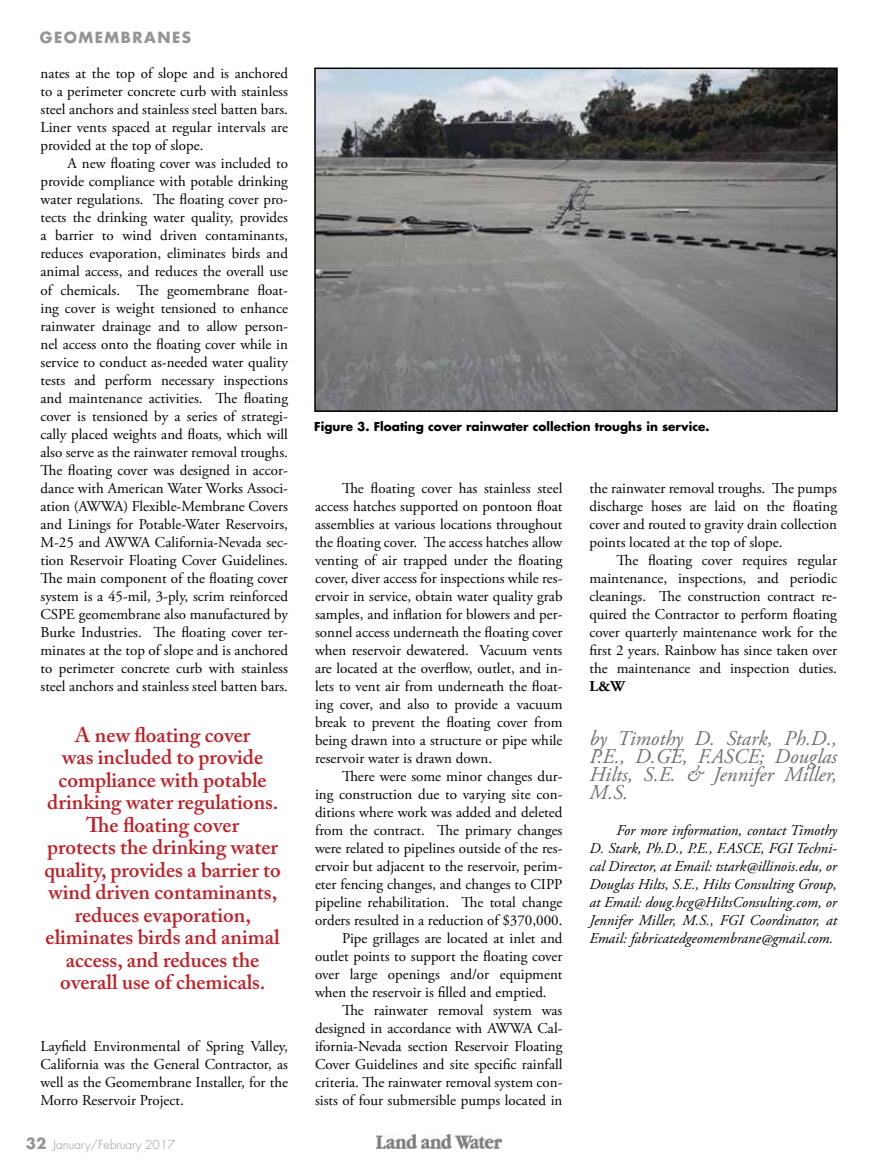
<style>
.page{position:relative;width:891px;height:1175px;background:#fff}
.page>*{position:absolute;margin:0;border:0;box-sizing:border-box;transform-origin:0 0}
.t1{font:600 21px/22.5px "Adobe Caslon Pro";color:#bf2026;text-align:center}
.t2{font:italic 21px/18px "Adobe Garamond Pro";color:#6d6e71;text-align:justify}
.t3{font:15px/18px "Adobe Garamond Pro";color:#000;text-align:justify}
.t4{font:italic 15px/18px "Adobe Garamond Pro";color:#000;text-align:justify}
.t5{font:700 15px "Futura";letter-spacing:.1em;color:#939598}
.t6{font:700 15px "Adobe Garamond Pro";color:#000}
.t7{font:700 12px "Futura";color:#000}
.t8{font:300 12px "Futura";color:#939598}
.s1{font-weight:700;font-size:15px}
</style>
<div class="page">
<img style="left:377px;top:1134px;width:125px;height:14px">
<img style="left:317px;top:71px;width:518px;height:338px">
<div style="left:314px;top:68px;width:524px;height:344px;border:2px solid #000"></div>
<p class="t5" style="left:40px;top:27px;width:153px">geomembranes</p>
<p class="t3" style="left:40px;top:65px;width:249px">nates at the top of slope and is anchored to a perimeter concrete curb with stainless steel anchors and stainless steel batten bars.<br>Liner vents spaced at regular intervals are provided at the top of slope.</p>
<p class="t3" style="left:40px;top:155px;width:249px;text-indent:27px">A new floating cover was included to provide compliance with potable drinking water regulations. The floating cover pro&shy;tects the drinking water quality, provides a barrier to wind driven contaminants, reduces evaporation, eliminates birds and animal access, and reduces the overall use of chemicals. The geomembrane float&shy;ing cover is weight tensioned to enhance rainwater drainage and to allow person&shy;nel access onto the floating cover while in service to conduct as-needed water quality tests and perform necessary inspections and maintenance activities. The floating cover is tensioned by a series of strategi&shy;cally placed weights and floats, which will also serve as the rainwater removal troughs.<br>The floating cover was designed in accor&shy;dance with American Water Works Associ&shy;ation (AWWA) Flexible-Membrane Covers and Linings for Potable-Water Reservoirs, M-25 and AWWA California-Nevada sec&shy;tion Reservoir Floating Cover Guidelines.<br>The main component of the floating cover system is a 45-mil, 3-ply, scrim reinforced CSPE geomembrane also manufactured by Burke Industries. The floating cover ter&shy;minates at the top of slope and is anchored to perimeter concrete curb with stainless steel anchors and stainless steel batten bars.</p>
<p class="t1" style="left:44px;top:723px;width:238px">A new floating cover<br>was included to provide compliance with potable drinking water regulations.<br>The floating cover<br>protects the drinking water quality, provides a barrier to wind driven contaminants, reduces evaporation, eliminates birds and animal access, and reduces the overall use of chemicals.</p>
<p class="t3" style="left:40px;top:1037px;width:249px">Layfield Environmental of Spring Valley, California was the General Contractor, as well as the Geomembrane Installer, for the Morro Reservoir Project.</p>
<p class="t8" style="left:26px;top:1137px;width:151px"><span class="s1">32</span> January/February 2017</p>
<p class="t7" style="left:314px;top:418px;width:397px">Figure 3. Floating cover rainwater collection troughs in service.</p>
<p class="t3" style="left:315px;top:480px;width:249px;text-indent:27px">The floating cover has stainless steel access hatches supported on pontoon float assemblies at various locations throughout the floating cover. The access hatches allow venting of air trapped under the floating cover, diver access for inspections while res&shy;ervoir in service, obtain water quality grab samples, and inflation for blowers and per&shy;sonnel access underneath the floating cover when reservoir dewatered. Vacuum vents are located at the overflow, outlet, and in&shy;lets to vent air from underneath the float&shy;ing cover, and also to provide a vacuum break to prevent the floating cover from being drawn into a structure or pipe while reservoir water is drawn down.</p>
<p class="t3" style="left:342px;top:768px;width:222px">There were some minor changes dur-</p>
<p class="t3" style="left:315px;top:786px;width:249px">ing construction due to varying site con-</p>
<p class="t3" style="left:315px;top:804px;width:249px">ditions where work was added and deleted</p>
<p class="t3" style="left:315px;top:822px;width:249px">from the contract. The primary changes</p>
<p class="t3" style="left:315px;top:840px;width:249px">were related to pipelines outside of the res-</p>
<p class="t3" style="left:315px;top:858px;width:249px">ervoir but adjacent to the reservoir, perim-</p>
<p class="t3" style="left:315px;top:876px;width:249px">eter fencing changes, and changes to CIPP</p>
<p class="t3" style="left:315px;top:894px;width:249px">pipeline rehabilitation. The total change</p>
<p class="t3" style="left:315px;top:912px;width:249px">orders resulted in a reduction of $370,000.</p>
<p class="t3" style="left:342px;top:930px;width:222px">Pipe grillages are located at inlet and</p>
<p class="t3" style="left:315px;top:948px;width:249px">outlet points to support the floating cover</p>
<p class="t3" style="left:315px;top:966px;width:249px">over large openings and/or equipment</p>
<p class="t3" style="left:315px;top:984px;width:233px">when the reservoir is filled and emptied.</p>
<p class="t3" style="left:342px;top:1002px;width:222px">The rainwater removal system was</p>
<p class="t3" style="left:315px;top:1020px;width:249px">designed in accordance with AWWA Cal-</p>
<p class="t3" style="left:315px;top:1038px;width:249px">ifornia-Nevada section Reservoir Floating</p>
<p class="t3" style="left:315px;top:1056px;width:249px">Cover Guidelines and site specific rainfall</p>
<p class="t3" style="left:315px;top:1074px;width:249px">criteria. The rainwater removal system con-</p>
<p class="t3" style="left:315px;top:1092px;width:249px">sists of four submersible pumps located in</p>
<p class="t3" style="left:590px;top:480px;width:249px">the rainwater removal troughs. The pumps discharge hoses are laid on the floating cover and routed to gravity drain collection points located at the top of slope.</p>
<p class="t3" style="left:590px;top:552px;width:249px;text-indent:27px">The floating cover requires regular maintenance, inspections, and periodic cleanings. The construction contract re&shy;quired the Contractor to perform floating cover quarterly maintenance work for the first 2 years. Rainbow has since taken over the maintenance and inspection duties.</p>
<p class="t6" style="left:590px;top:678px;width:37px">L&amp;W</p>
<h1 class="t2" style="left:590px;top:730px;width:249px">by Timothy D. Stark, Ph.D., P.E., D.GE, F.ASCE; Douglas Hilts, S.E. &amp; Jennifer Miller, M.S.</h1>
<p class="t4" style="left:590px;top:822px;width:249px;text-indent:27px">For more information, contact Timothy D. Stark, Ph.D., P.E., F.ASCE, FGI Techni&shy;cal Director, at Email: tstark@illinois.edu, or Douglas Hilts, S.E., Hilts Consulting Group, at Email: doug.hcg@HiltsConsulting.com, or Jennifer Miller, M.S., FGI Coordinator, at Email: fabricatedgeomembrane@gmail.com.</p>
</div>
